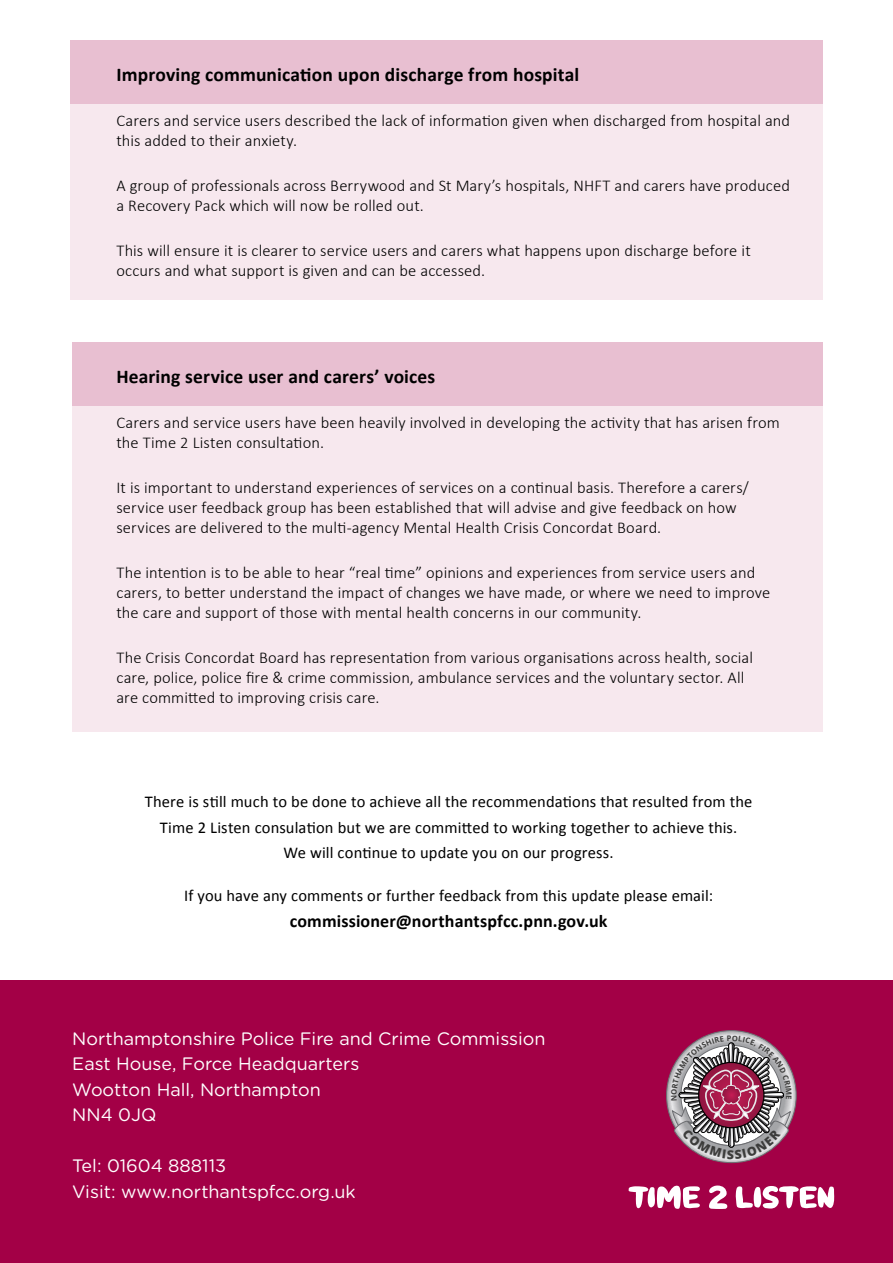
<style>
.page{position:relative;width:893px;height:1263px;background:#fff}
.page>*{position:absolute;margin:0;border:0;box-sizing:border-box;transform-origin:0 0}
.t1{font:700 19.5px "Calibri";letter-spacing:.01em;color:#000}
.t2{font:18px/25.5px "Gotham Rounded";color:#fff}
.t3{font:700 18px "Calibri";letter-spacing:.01em;color:#000}
.t4{font:300 16.5px/19.8px "Calibri";letter-spacing:.005em;color:#000}
.t5{font:16.5px/25.5px "Calibri";letter-spacing:.01em;color:#000;text-align:center}
</style>
<div class="page">
<div style="left:72px;top:342px;width:751px;height:64px;background:#e8bfd1"></div>
<div style="left:72px;top:406px;width:751px;height:325px;background:#f7e8ee"></div>
<div style="left:70px;top:40px;width:753px;height:64px;background:#e8bfd1"></div>
<div style="left:70px;top:104px;width:753px;height:196px;background:#f7e8ee"></div>
<div style="left:0;top:980px;width:893px;height:283px;background:#a30046"></div>
<svg style="left:736px;top:1186px;width:98px;height:22px"></svg>
<svg style="left:628px;top:1185px;width:72px;height:24px"></svg>
<svg style="left:709px;top:1185px;width:18px;height:24px"></svg>
<svg style="left:666px;top:1030px;width:131px;height:133px"></svg>
<p class="t1" style="left:116px;top:62px;width:464px">Improving communication upon discharge from hospital</p>
<p class="t4" style="left:116px;top:110px;width:675px">Carers and service users described the lack of information given when discharged from hospital and this added to their anxiety.</p>
<p class="t4" style="left:116px;top:175px;width:675px">A group of professionals across Berrywood and St Mary’s hospitals, NHFT and carers have produced a Recovery Pack which will now be rolled out.</p>
<p class="t4" style="left:116px;top:240px;width:636px">This will ensure it is clearer to service users and carers what happens upon discharge before it occurs and what support is given and can be accessed.</p>
<p class="t1" style="left:116px;top:364px;width:320px">Hearing service user and carers’ voices</p>
<p class="t4" style="left:116px;top:412px;width:665px">Carers and service users have been heavily involved in developing the activity that has arisen from the Time 2 Listen consultation.</p>
<p class="t4" style="left:116px;top:477px;width:634px">It is important to understand experiences of services on a continual basis. Therefore a carers/ service user feedback group has been established that will advise and give feedback on how services are delivered to the multi-agency Mental Health Crisis Concordat Board.</p>
<p class="t4" style="left:116px;top:562px;width:655px">The intention is to be able to hear “real time” opinions and experiences from service users and carers, to better understand the impact of changes we have made, or where we need to improve the care and support of those with mental health concerns in our community.</p>
<p class="t4" style="left:116px;top:647px;width:638px">The Crisis Concordat Board has representation from various organisations across health, social care, police, police fire &amp; crime commission, ambulance services and the voluntary sector. All are committed to improving crisis care.</p>
<p class="t5" style="left:145px;top:789px;width:609px">There is still much to be done to achieve all the recommendations that resulted from the<br>Time 2 Listen consulation but we are committed to working together to achieve this.<br>We will continue to update you on our progress.</p>
<p class="t5" style="left:184px;top:883px;width:531px">If you have any comments or further feedback from this update please email:</p>
<p class="t3" style="left:290px;top:909px;width:319px">commissioner@northantspfcc.pnn.gov.uk</p>
<p class="t2" style="left:72px;top:1025px;width:475px">Northamptonshire Police Fire and Crime Commission<br>East House, Force Headquarters<br>Wootton Hall, Northampton<br>NN4 0JQ</p>
<p class="t2" style="left:72px;top:1152px;width:285px">Tel: 01604 888113<br>Visit: www.northantspfcc.org.uk</p>
</div>
